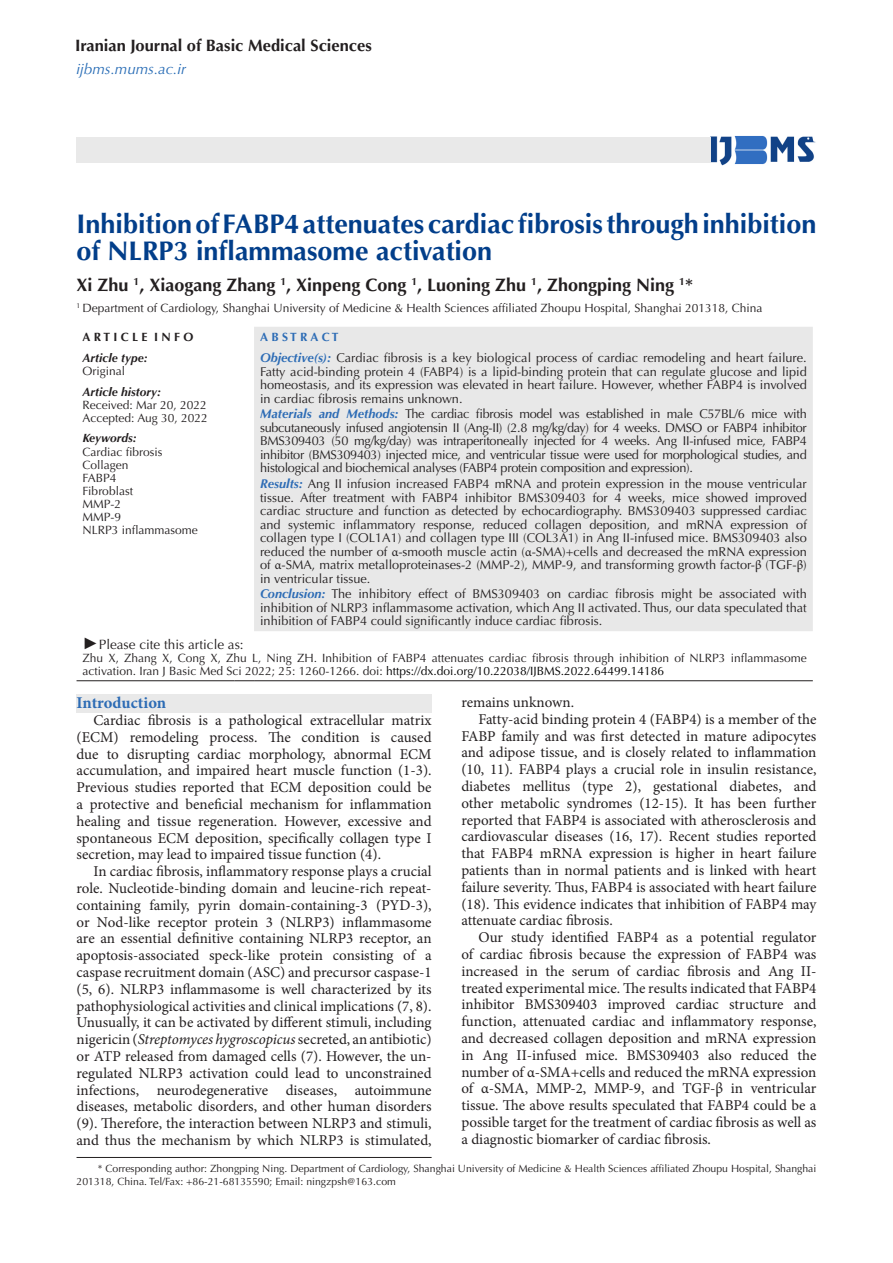
<style>
.page{position:relative;width:893px;height:1263px;background:#fff}
.page>*{position:absolute;margin:0;border:0;box-sizing:border-box;transform-origin:0 0}
.t1{font:700 27px/27px "Optima LT Std";color:#023e8a}
.t2{font:700 18px "Optima LT Std";color:#231f20}
.t3{font:700 16.5px "Optima LT Std";color:#231f20}
.t4{font:700 16.5px "Minion Pro";letter-spacing:-.005em;color:#2d6cb5}
.t5{font:15px/16.8px "Minion Pro";color:#231f20;text-align:justify}
.t6{font:italic 15px "Optima LT Std";color:#296db6}
.t7{font:13.5px "Optima LT Std";color:#231f20}
.t8{font:12.75px/13.5px "Optima LT Std";color:#231f20;text-align:justify}
.Body_Text{font:12px/13px "Optima LT Std";color:#231f20}
.t9{font:italic 700 12px "Optima LT Std";color:#231f20}
.t10{font:700 12px "Optima LT Std";color:#231f20}
.t11{font:700 12px "Optima LT Std";color:#2d6cb5}
.t12{font:10.5px/12.6px "Optima LT Std";color:#231f20}
.s1{font-weight:700;font-style:italic;color:#2d6cb5}
.s2{font-family:"Minion Pro"}
.s3{font-family:"Times New Roman";font-style:italic;font-size:16.5px}
.s4{color:#000}
.s5{font-style:italic}
</style>
<div class="page">
<hr style="left:77px;top:1157px;width:355px;height:1px;background:#231f20">
<div style="left:254px;top:327px;width:559px;height:304px;background:#e8e8e8"></div>
<hr style="left:77px;top:680px;width:158px;height:1px;background:#231f20">
<svg style="left:235px;top:680px;width:19px;height:1px"></svg>
<hr style="left:254px;top:680px;width:559px;height:1px;background:#231f20">
<div style="left:77px;top:694px;width:355px;height:19px;background:#e9e9e9"></div>
<img style="left:710px;top:136px;width:106px;height:30px">
<div style="left:77px;top:137px;width:634px;height:26px;background:#e9e9e9"></div>
<p class="t3" style="left:75px;top:36px;width:298px">Iranian Journal of Basic Medical Sciences</p>
<p class="t6" style="left:77px;top:61px;width:111px">ijbms.mums.ac.ir</p>
<p class="t1" style="left:77px;top:211px;width:741px">Inhibition of FABP4 attenuates cardiac fibrosis through inhibition of NLRP3 inflammasome activation</p>
<p class="t2" style="left:77px;top:274px;width:618px">Xi Zhu <sup>1</sup>, Xiaogang Zhang <sup>1</sup>, Xinpeng Cong <sup>1</sup>, Luoning Zhu <sup>1</sup>, Zhongping Ning <sup>1</sup>*</p>
<p class="Body_Text" style="left:77px;top:301px;width:688px"><sup>1</sup> Department of Cardiology, Shanghai University of Medicine &amp; Health Sciences affiliated Zhoupu Hospital, Shanghai 201318, China</p>
<p class="t10" style="left:83px;top:330px;width:112px">A R T I C L E I N F O</p>
<p class="t11" style="left:260px;top:330px;width:80px">A B S T R A C T</p>
<p class="t9" style="left:83px;top:351px;width:67px">Article type:</p>
<p class="Body_Text" style="left:83px;top:364px;width:44px">Original</p>
<p class="t8" style="left:260px;top:351px;width:548px"><span class="s1">Objective(s):</span> Cardiac fibrosis is a key biological process of cardiac remodeling and heart failure.<br>Fatty acid-binding protein 4 (FABP4) is a lipid-binding protein that can regulate glucose and lipid homeostasis, and its expression was elevated in heart failure. However, whether FABP4 is involved in cardiac fibrosis remains unknown.</p>
<p class="t8" style="left:260px;top:407px;width:548px"><span class="s1">Materials and Methods:</span> The cardiac fibrosis model was established in male C57BL/6 mice with subcutaneously infused angiotensin II (Ang-II) (2.8 mg/kg/day) for 4 weeks. DMSO or FABP4 inhibitor BMS309403 (50 mg/kg/day) was intraperitoneally injected for 4 weeks. Ang II-infused mice, FABP4 inhibitor (BMS309403) injected mice, and ventricular tissue were used for morphological studies, and histological and biochemical analyses (FABP4 protein composition and expression).</p>
<p class="t8" style="left:260px;top:477px;width:548px"><span class="s1">Results:</span> Ang II infusion increased FABP4 mRNA and protein expression in the mouse ventricular tissue. After treatment with FABP4 inhibitor BMS309403 for 4 weeks, mice showed improved cardiac structure and function as detected by echocardiography. BMS309403 suppressed cardiac and systemic inflammatory response, reduced collagen deposition, and mRNA expression of collagen type I (COL1A1) and collagen type III (COL3A1) in Ang II-infused mice. BMS309403 also reduced the number of <span class="s2">α</span>-smooth muscle actin (<span class="s2">α</span>-SMA)+cells and decreased the mRNA expression of <span class="s2">α</span>-SMA, matrix metalloproteinases-2 (MMP-2), MMP-9, and transforming growth factor-<span class="s2">β</span> (TGF‑<span class="s2">β</span>) in ventricular tissue.</p>
<p class="t8" style="left:260px;top:587px;width:548px"><span class="s1">Conclusion:</span> The inhibitory effect of BMS309403 on cardiac fibrosis might be associated with inhibition of NLRP3 inflammasome activation, which Ang II activated. Thus, our data speculated that inhibition of FABP4 could significantly induce cardiac fibrosis.</p>
<p class="t9" style="left:83px;top:384px;width:80px">Article history:</p>
<p class="Body_Text" style="left:83px;top:398px;width:126px">Received: Mar 20, 2022</p>
<p class="Body_Text" style="left:83px;top:411px;width:127px">Accepted: Aug 30, 2022</p>
<p class="t9" style="left:83px;top:431px;width:56px">Keywords:</p>
<p class="Body_Text" style="left:83px;top:445px;width:82px">Cardiac fibrosis</p>
<p class="Body_Text" style="left:83px;top:458px;width:48px">Collagen</p>
<p class="Body_Text" style="left:83px;top:471px;width:36px">FABP4</p>
<p class="Body_Text" style="left:83px;top:484px;width:52px">Fibroblast</p>
<p class="Body_Text" style="left:83px;top:497px;width:40px">MMP-2</p>
<p class="Body_Text" style="left:83px;top:510px;width:40px">MMP-9</p>
<p class="Body_Text" style="left:83px;top:523px;width:117px">NLRP3 inflammasome</p>
<p class="t7" style="left:83px;top:636px;width:163px"><span class="s3">►</span>Please cite this article as:</p>
<p class="Body_Text" style="left:83px;top:651px;width:726px">Zhu X, Zhang X, Cong X, Zhu L, Ning ZH. Inhibition of FABP4 attenuates cardiac fibrosis through inhibition of NLRP3 inflammasome activation. Iran J Basic Med Sci 2022; 25: 1260-1266. doi: <span class="s4">https://dx.doi.org/10.22038/IJBMS.2022.64499.14186</span></p>
<p class="t4" style="left:77px;top:691px;width:91px">Introduction</p>
<p class="t5" style="left:77px;top:712px;width:357px;text-indent:17px">Cardiac fibrosis is a pathological extracellular matrix (ECM) remodeling process. The condition is caused due to disrupting cardiac morphology, abnormal ECM accumulation, and impaired heart muscle function (1-3).<br>Previous studies reported that ECM deposition could be a protective and beneficial mechanism for inflammation healing and tissue regeneration. However, excessive and spontaneous ECM deposition, specifically collagen type I secretion, may lead to impaired tissue function (4).</p>
<p class="t5" style="left:77px;top:863px;width:357px;text-indent:17px">In cardiac fibrosis, inflammatory response plays a crucial role. Nucleotide-binding domain and leucine-rich repeat&shy;containing family, pyrin domain-containing-3 (PYD-3), or Nod-like receptor protein 3 (NLRP3) inflammasome are an essential definitive containing NLRP3 receptor, an apoptosis-associated speck-like protein consisting of a caspase recruitment domain (ASC) and precursor caspase-1 (5, 6). NLRP3 inflammasome is well characterized by its pathophysiological activities and clinical implications (7, 8).<br>Unusually, it can be activated by different stimuli, including nigericin (<span class="s5">Streptomyces hygroscopicus</span> secreted, an antibiotic) or ATP released from damaged cells (7). However, the un&shy;regulated NLRP3 activation could lead to unconstrained infections, neurodegenerative diseases, autoimmune diseases, metabolic disorders, and other human disorders (9). Therefore, the interaction between NLRP3 and stimuli, and thus the mechanism by which NLRP3 is stimulated,</p>
<p class="t5" style="left:461px;top:694px;width:114px">remains unknown.</p>
<p class="t5" style="left:461px;top:711px;width:357px;text-indent:17px">Fatty-acid binding protein 4 (FABP4) is a member of the FABP family and was first detected in mature adipocytes and adipose tissue, and is closely related to inflammation (10, 11). FABP4 plays a crucial role in insulin resistance, diabetes mellitus (type 2), gestational diabetes, and other metabolic syndromes (12-15). It has been further reported that FABP4 is associated with atherosclerosis and cardiovascular diseases (16, 17). Recent studies reported that FABP4 mRNA expression is higher in heart failure patients than in normal patients and is linked with heart failure severity. Thus, FABP4 is associated with heart failure (18). This evidence indicates that inhibition of FABP4 may attenuate cardiac fibrosis.</p>
<p class="t5" style="left:461px;top:929px;width:357px;text-indent:17px">Our study identified FABP4 as a potential regulator of cardiac fibrosis because the expression of FABP4 was increased in the serum of cardiac fibrosis and Ang II&shy;treated experimental mice. The results indicated that FABP4 inhibitor BMS309403 improved cardiac structure and function, attenuated cardiac and inflammatory response, and decreased collagen deposition and mRNA expression in Ang II-infused mice. BMS309403 also reduced the number of α-SMA+cells and reduced the mRNA expression of α-SMA, MMP-2, MMP-9, and TGF‑β in ventricular tissue. The above results speculated that FABP4 could be a possible target for the treatment of cardiac fibrosis as well as a diagnostic biomarker of cardiac fibrosis.</p>
<p class="t12" style="left:77px;top:1162px;width:741px;text-indent:21px">* Corresponding author: Zhongping Ning. Department of Cardiology, Shanghai University of Medicine &amp; Health Sciences affiliated Zhoupu Hospital, Shanghai<br>201318, China. Tel/Fax: +86-21-68135590; Email: ningzpsh@163.com</p>
</div>
